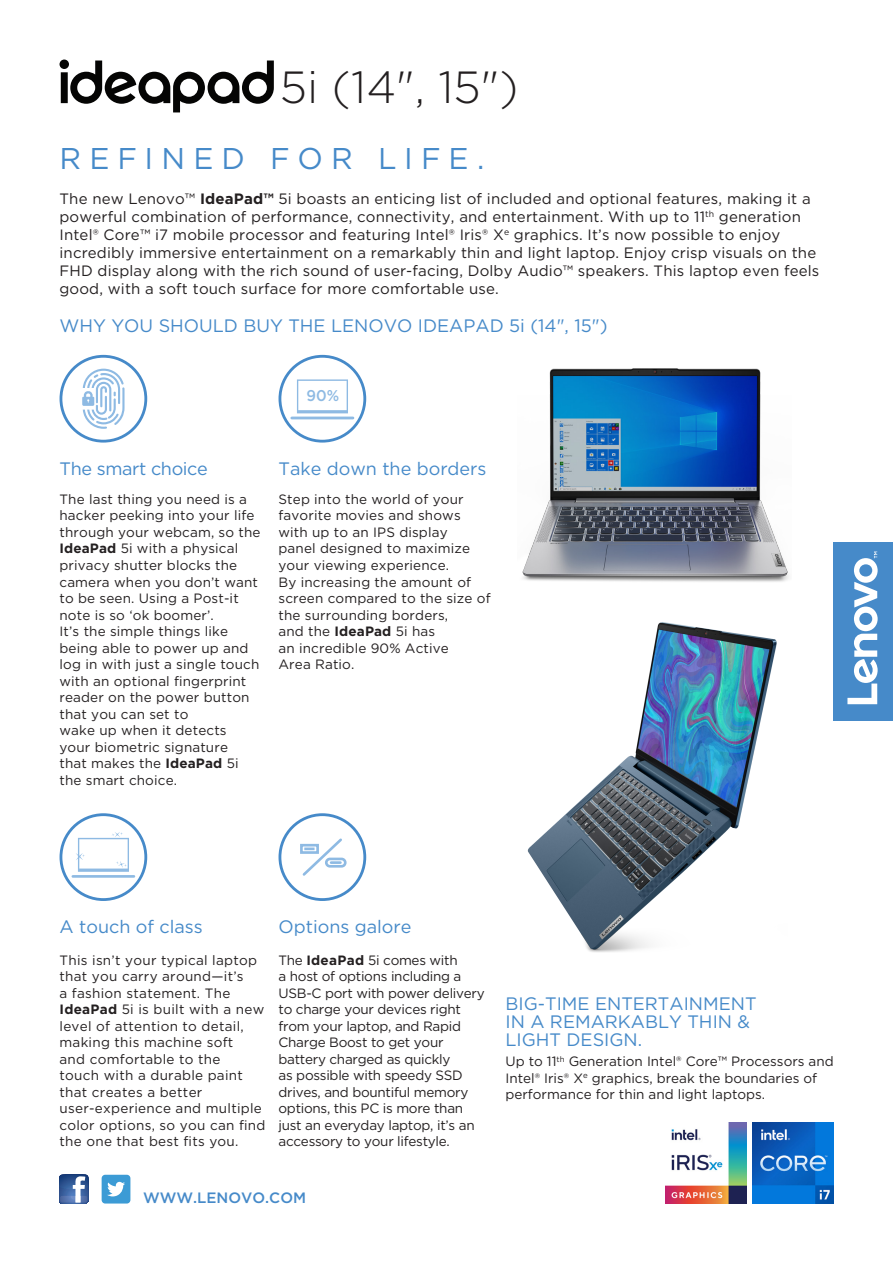
<style>
.page{position:relative;width:893px;height:1263px;background:#fff}
.page>*{position:absolute;margin:0;border:0;box-sizing:border-box;transform-origin:0 0}
.t1{font:300 45px "Gotham";color:#231f20}
.t2{font:30px "Gotham";letter-spacing:.26em;color:#468ac9}
.t3{font:18px/18px "Gotham";color:#468ac9}
.t4{font:18px "Gotham";letter-spacing:-.02em;color:#468ac9}
.t5{font:500 15.6px "Gotham";color:#8ebae3;scale:.94 1}
.t6{font:15px/18px "Gotham";letter-spacing:.01em;color:#231f20}
.t7{font:500 15px "Gotham";color:#468ac9}
.t8{font:13.5px/16.5px "Gotham";letter-spacing:.01em;color:#231f20}
.t9{font:13.5px/16.5px "Gotham";letter-spacing:-.02em;color:#231f20}
.s1{font-weight:700}
</style>
<div class="page">
<img style="left:527px;top:622px;width:250px;height:330px">
<div style="left:834px;top:542px;width:59px;height:179px;background:#468ac9"></div>
<svg style="left:847px;top:552px;width:31px;height:152px"></svg>
<div style="left:102px;top:1175px;width:28px;height:28px;background:#3c9bd5;border-radius:4px"></div>
<svg style="left:107px;top:1182px;width:18px;height:14px"></svg>
<svg style="left:60px;top:1175px;width:28px;height:28px"></svg>
<svg style="left:60px;top:60px;width:214px;height:52px"></svg>
<svg style="left:82px;top:369px;width:43px;height:60px"></svg>
<div style="left:60px;top:355px;width:87px;height:88px;border:3px solid #468ac9;border-radius:50%"></div>
<div style="left:279px;top:355px;width:87px;height:88px;border:3px solid #468ac9;border-radius:50%"></div>
<svg style="left:297px;top:379px;width:51px;height:34px"></svg>
<hr style="left:292px;top:417px;width:61px;height:2px;background:#8ebae3">
<hr style="left:73px;top:875px;width:61px;height:3px;background:#8ebae3">
<svg style="left:76px;top:832px;width:53px;height:40px"></svg>
<div style="left:60px;top:813px;width:87px;height:88px;border:3px solid #468ac9;border-radius:50%"></div>
<div style="left:279px;top:813px;width:87px;height:88px;border:3px solid #468ac9;border-radius:50%"></div>
<svg style="left:300px;top:838px;width:47px;height:38px"></svg>
<img style="left:665px;top:1122px;width:81px;height:81px">
<img style="left:752px;top:1122px;width:81px;height:81px">
<img style="left:522px;top:368px;width:267px;height:214px">
<p class="t1" style="left:280px;top:59px;width:240px">5i (14", 15")</p>
<p class="t2" style="left:60px;top:139px;width:427px">REFINED FOR LIFE.</p>
<p class="t6" style="left:60px;top:189px;width:761px">The new Lenovo™ <span class="s1">IdeaPad™</span> 5i boasts an enticing list of included and optional features, making it a powerful combination of performance, connectivity, and entertainment. With up to 11<sup>th</sup> generation Intel® Core™ i7 mobile processor and featuring Intel® Iris® X<sup>e</sup> graphics. It’s now possible to enjoy incredibly immersive entertainment on a remarkably thin and light laptop. Enjoy crisp visuals on the FHD display along with the rich sound of user-facing, Dolby Audio™ speakers. This laptop even feels good, with a soft touch surface for more comfortable use.</p>
<p class="t3" style="left:60px;top:316px;width:550px">WHY YOU SHOULD BUY THE LENOVO IDEAPAD 5i (14", 15")</p>
<p class="t5" style="left:306px;top:385px;width:36px">90%</p>
<p class="t4" style="left:60px;top:457px;width:150px">The smart choice</p>
<p class="t8" style="left:60px;top:491px;width:202px">The last thing you need is a hacker peeking into your life through your webcam, so the<br><span class="s1">IdeaPad</span> 5i with a physical privacy shutter blocks the camera when you don’t want to be seen. Using a Post-it note is so ‘ok boomer’.<br>It’s the simple things like being able to power up and log in with just a single touch with an optional fingerprint reader on the power button that you can set to<br>wake up when it detects your biometric signature<br>that makes the <span class="s1">IdeaPad</span> 5i the smart choice.</p>
<p class="t3" style="left:279px;top:459px;width:209px">Take down the borders</p>
<p class="t8" style="left:279px;top:491px;width:214px">Step into the world of your favorite movies and shows with up to an IPS display<br>panel designed to maximize your viewing experience.<br>By increasing the amount of screen compared to the size of the surrounding borders,<br>and the <span class="s1">IdeaPad</span> 5i has<br>an incredible 90% Active<br>Area Ratio.</p>
<p class="t3" style="left:60px;top:917px;width:145px">A touch of class</p>
<p class="t8" style="left:60px;top:951px;width:207px">This isn’t your typical laptop that you carry around—it’s<br>a fashion statement. The<br><span class="s1">IdeaPad</span> 5i is built with a new level of attention to detail, making this machine soft<br>and comfortable to the<br>touch with a durable paint that creates a better user-experience and multiple color options, so you can find the one that best fits you.</p>
<p class="t3" style="left:279px;top:917px;width:135px">Options galore</p>
<p class="t9" style="left:279px;top:951px;width:208px">The <span class="s1">IdeaPad</span> 5i comes with<br>a host of options including a<br>USB-C port with power delivery to charge your devices right from your laptop, and Rapid<br>Charge Boost to get your battery charged as quickly<br>as possible with speedy SSD drives, and bountiful memory options, this PC is more than just an everyday laptop, it’s an accessory to your lifestyle.</p>
<p class="t7" style="left:143px;top:1188px;width:165px">WWW.LENOVO.COM</p>
<p class="t3" style="left:505px;top:994px;width:253px">BIG-TIME ENTERTAINMENT<br>IN A REMARKABLY THIN &amp;<br>LIGHT DESIGN.</p>
<p class="t8" style="left:505px;top:1053px;width:330px">Up to 11<sup>th</sup> Generation Intel® Core™ Processors and<br>Intel® Iris® X<sup>e</sup> graphics, break the boundaries of performance for thin and light laptops.</p>
</div>
